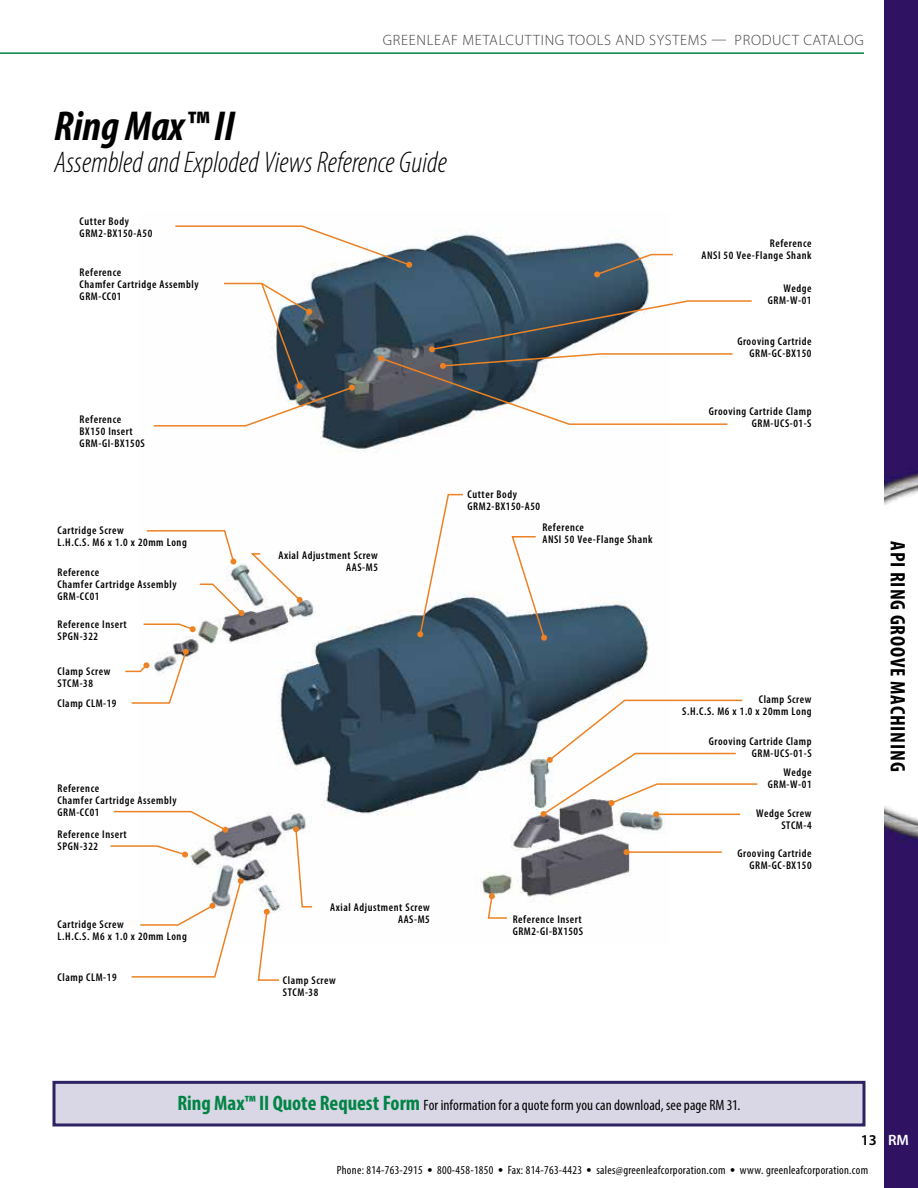
<style>
.page{position:relative;width:918px;height:1188px;background:#fff}
.page>*{position:absolute;margin:0;border:0;box-sizing:border-box;transform-origin:0 0}
.t1{font:italic 700 condensed 42px "Myriad Pro";color:#000}
.t2{font:italic 300 condensed 30px "Myriad Pro";color:#000}
.t3{font:700 condensed 21px "Myriad Pro";letter-spacing:.04em;color:#000}
.t4{font:condensed 15px "Myriad Pro";letter-spacing:.005em;color:#000}
.t5{font:300 15px "Myriad Pro";letter-spacing:.045em;color:#414042}
.t6{font:600 15px "Myriad Pro";color:#fff}
.t7{font:600 15px "Myriad Pro";color:#000}
.t8{font:condensed 12px "Myriad Pro";letter-spacing:.025em;color:#000}
.t9{font:600 condensed 11.25px/12px "Myriad Pro";letter-spacing:.05em;color:#000}
.s1{font-weight:700;font-size:21px;color:#008445}
.s2{font-size:19.5px}
</style>
<div class="page">
<hr style="left:0;top:52px;width:864px;height:2px;background:#008445">
<img style="left:884px;top:0;width:34px;height:1188px">
<img style="left:173px;top:232px;width:491px;height:677px">
<svg style="left:174px;top:225px;width:238px;height:43px"></svg>
<svg style="left:153px;top:282px;width:202px;height:145px"></svg>
<svg style="left:594px;top:253px;width:79px;height:24px"></svg>
<svg style="left:378px;top:300px;width:374px;height:126px"></svg>
<svg style="left:257px;top:909px;width:24px;height:72px"></svg>
<svg style="left:113px;top:810px;width:115px;height:23px"></svg>
<svg style="left:143px;top:623px;width:53px;height:9px"></svg>
<svg style="left:110px;top:845px;width:78px;height:13px"></svg>
<svg style="left:125px;top:649px;width:64px;height:55px"></svg>
<svg style="left:131px;top:878px;width:113px;height:100px"></svg>
<svg style="left:146px;top:529px;width:157px;height:87px"></svg>
<svg style="left:293px;top:826px;width:20px;height:82px"></svg>
<svg style="left:417px;top:493px;width:47px;height:144px"></svg>
<svg style="left:510px;top:535px;width:37px;height:106px"></svg>
<hr style="left:627px;top:851px;width:95px;height:2px;background:#ec8223">
<svg style="left:624px;top:849px;width:6px;height:6px"></svg>
<svg style="left:541px;top:699px;width:217px;height:118px"></svg>
<svg style="left:487px;top:893px;width:21px;height:26px"></svg>
<div style="left:54px;top:1082px;width:810px;height:43px;background:#d9d6e6"></div>
<div style="left:52px;top:1081px;width:814px;height:45px;border:3px solid #2f2262"></div>
<h3 class="t5" style="left:383px;top:31px;width:483px">GREENLEAF METALCUTTING TOOLS AND SYSTEMS — PRODUCT CATALOG</h3>
<h1 class="t1" style="left:54px;top:100px;width:182px">Ring Max™ II</h1>
<h2 class="t2" style="left:54px;top:144px;width:395px">Assembled and Exploded Views Reference Guide</h2>
<p class="t9" style="left:80px;top:215px;width:74px">Cutter Body<br>GRM2-BX150-A50</p>
<p class="t9" style="left:80px;top:266px;width:120px">Reference<br>Chamfer Cartridge Assembly<br>GRM-CC01</p>
<p class="t9" style="left:80px;top:413px;width:67px">Reference<br>BX150 Insert<br>GRM-GI-BX150S</p>
<p class="t9" style="left:58px;top:524px;width:131px">Cartridge Screw<br>L.H.C.S. M6 x 1.0 x 20mm Long</p>
<p class="t9" style="left:58px;top:566px;width:120px">Reference<br>Chamfer Cartridge Assembly<br>GRM-CC01</p>
<p class="t9" style="left:58px;top:618px;width:71px">Reference Insert<br>SPGN-322</p>
<p class="t9" style="left:58px;top:665px;width:54px">Clamp Screw<br>STCM-38</p>
<p class="t9" style="left:58px;top:697px;width:61px">Clamp CLM-19</p>
<p class="t9" style="left:58px;top:782px;width:120px">Reference<br>Chamfer Cartridge Assembly<br>GRM-CC01</p>
<p class="t9" style="left:58px;top:828px;width:71px">Reference Insert<br>SPGN-322</p>
<p class="t9" style="left:58px;top:918px;width:131px">Cartridge Screw<br>L.H.C.S. M6 x 1.0 x 20mm Long</p>
<p class="t9" style="left:58px;top:971px;width:61px">Clamp CLM-19</p>
<p class="t9" style="left:278px;top:549px;width:101px;text-align:right">Axial Adjustment Screw<br>AAS-M5</p>
<p class="t9" style="left:468px;top:488px;width:74px">Cutter Body<br>GRM2-BX150-A50</p>
<p class="t9" style="left:542px;top:521px;width:112px">Reference<br>ANSI 50 Vee-Flange Shank</p>
<p class="t9" style="left:701px;top:237px;width:112px;text-align:right">Reference<br>ANSI 50 Vee-Flange Shank</p>
<p class="t9" style="left:768px;top:282px;width:45px;text-align:right">Wedge<br>GRM-W-01</p>
<p class="t9" style="left:737px;top:335px;width:76px;text-align:right">Grooving Cartride<br>GRM-GC-BX150</p>
<p class="t9" style="left:709px;top:405px;width:104px;text-align:right">Grooving Cartride Clamp<br>GRM-UCS-01-S</p>
<p class="t9" style="left:330px;top:901px;width:101px;text-align:right">Axial Adjustment Screw<br>AAS-M5</p>
<p class="t9" style="left:283px;top:974px;width:54px">Clamp Screw<br>STCM-38</p>
<p class="t9" style="left:513px;top:913px;width:72px">Reference Insert<br>GRM2-GI-BX150S</p>
<p class="t9" style="left:682px;top:693px;width:131px;text-align:right">Clamp Screw<br>S.H.C.S. M6 x 1.0 x 20mm Long</p>
<p class="t9" style="left:709px;top:735px;width:104px;text-align:right">Grooving Cartride Clamp<br>GRM-UCS-01-S</p>
<p class="t9" style="left:768px;top:766px;width:45px;text-align:right">Wedge<br>GRM-W-01</p>
<p class="t9" style="left:756px;top:807px;width:57px;text-align:right">Wedge Screw<br>STCM-4</p>
<p class="t9" style="left:737px;top:847px;width:76px;text-align:right">Grooving Cartride<br>GRM-GC-BX150</p>
<h3 class="t3" style="left:911px;top:541px;width:232px;rotate:90deg">API RING GROOVE MACHINING</h3>
<h3 class="t4" style="left:177px;top:1096px;width:565px"><span class="s1">Ring Max™ II Quote Request Form</span> For information for a quote form you can download, see page RM 31.</h3>
<h3 class="t7" style="left:861px;top:1132px;width:18px">13</h3>
<p class="t8" style="left:337px;top:1163px;width:533px">Phone: 814-763-2915 <span class="s2">•</span> 800-458-1850 <span class="s2">•</span> Fax: 814-763-4423 <span class="s2">•</span> sales@greenleafcorporation.com <span class="s2">•</span> www. greenleafcorporation.com</p>
<h3 class="t6" style="left:888px;top:1132px;width:22px">RM</h3>
</div>
